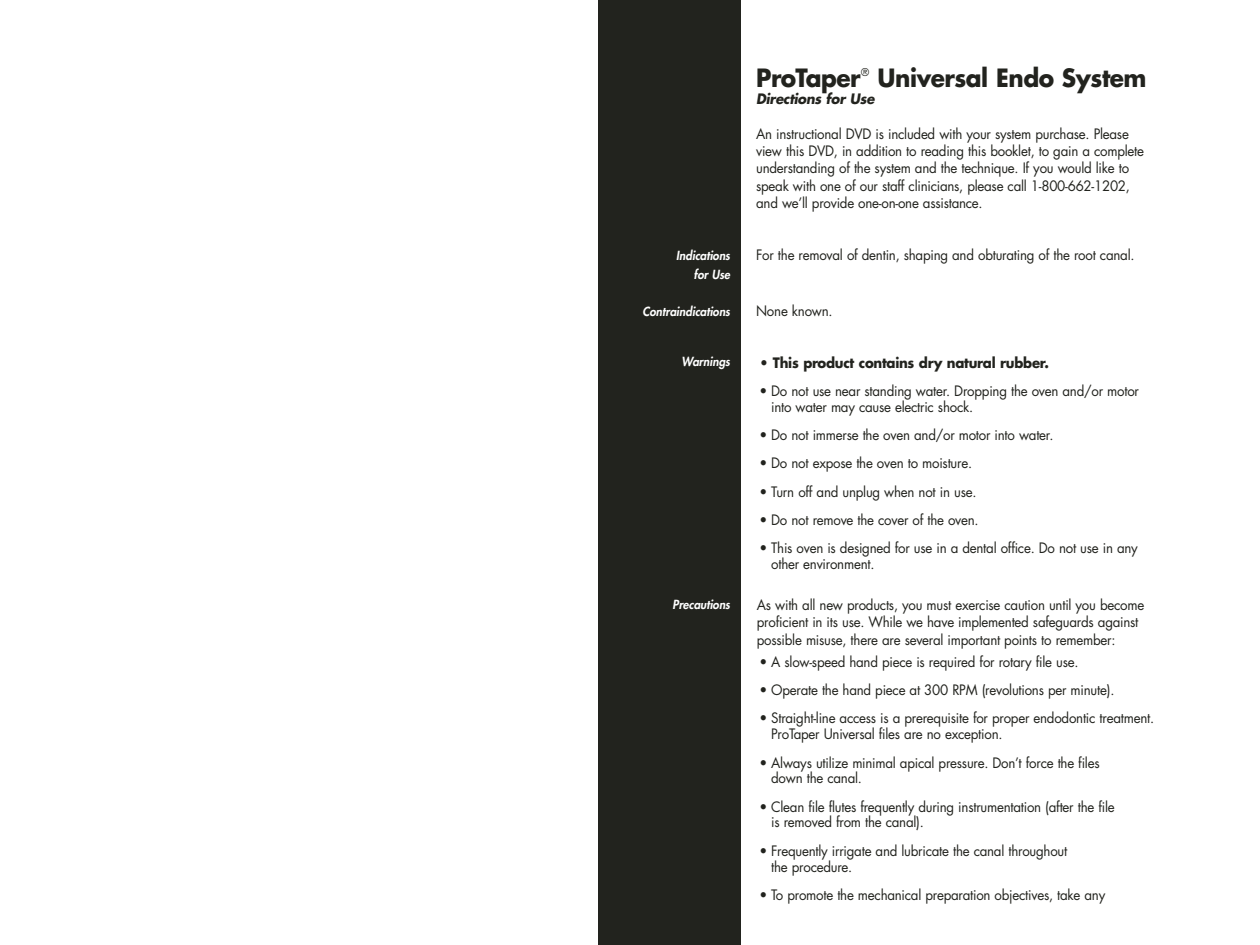
<style>
.page{position:relative;width:1260px;height:945px;background:#fff}
.page>*{position:absolute;margin:0;border:0;box-sizing:border-box;transform-origin:0 0}
.t1{font:700 24.5px "Futura";letter-spacing:-.02em;color:#22231e;scale:.95 1}
.t2{font:14px/17.3px "Futura";letter-spacing:-.02em;color:#22231e;scale:.95 1}
.t3{font:700 14px "Futura";letter-spacing:-.02em;color:#22231e;scale:.95 1}
.t4{font:italic 700 14px "Futura";color:#22231e;scale:.95 1}
.t5{font:italic 800 12.25px/18.4px "Futura";color:#fff;text-align:right;scale:.95 1}
.t6{font:10.5px "Futura";color:#22231e;scale:.95 1}
</style>
<div class="page">
<div style="left:598px;top:0;width:143px;height:945px;background:#22231e"></div>
<p class="t5" style="left:676px;top:248px;width:60px">Indications for Use</p>
<p class="t5" style="left:643px;top:303px;width:96px">Contraindications</p>
<p class="t5" style="left:682px;top:354px;width:55px">Warnings</p>
<p class="t5" style="left:673px;top:596px;width:64px">Precautions</p>
<h1 class="t1" style="left:756px;top:66px;width:112px">ProTaper</h1>
<p class="t6" style="left:861px;top:68px;width:10px">®</p>
<h1 class="t1" style="left:878px;top:66px;width:285px">Universal Endo System</h1>
<p class="t4" style="left:756px;top:93px;width:129px">Directions for Use</p>
<p class="t2" style="left:756px;top:126px;width:410px">An instructional DVD is included with your system purchase. Please view this DVD, in addition to reading this booklet, to gain a complete understanding of the system and the technique. If you would like to speak with one of our staff clinicians, please call 1-800-662-1202, and we’ll provide one-on-one assistance.</p>
<p class="t2" style="left:756px;top:247px;width:400px">For the removal of dentin, shaping and obturating of the root canal.</p>
<p class="t2" style="left:756px;top:303px;width:82px">None known.</p>
<p class="t3" style="left:759px;top:356px;width:306px">• This product contains dry natural rubber.</p>
<p class="t2" style="left:771px;top:384px;width:389px;line-height:15.8px;text-indent:-12px">• Do not use near standing water. Dropping the oven and/or motor into water may cause electric shock.</p>
<p class="t2" style="left:759px;top:427px;width:311px">• Do not immerse the oven and/or motor into water.</p>
<p class="t2" style="left:759px;top:456px;width:225px">• Do not expose the oven to moisture.</p>
<p class="t2" style="left:759px;top:484px;width:230px">• Turn off and unplug when not in use.</p>
<p class="t2" style="left:759px;top:512px;width:232px">• Do not remove the cover of the oven.</p>
<p class="t2" style="left:771px;top:542px;width:387px;line-height:15.8px;text-indent:-12px">• This oven is designed for use in a dental office. Do not use in any other environment.</p>
<p class="t2" style="left:757px;top:597px;width:409px">As with all new products, you must exercise caution until you become proficient in its use. While we have implemented safeguards against possible misuse, there are several important points to remember:</p>
<p class="t2" style="left:759px;top:654px;width:337px">• A slow-speed hand piece is required for rotary file use.</p>
<p class="t2" style="left:759px;top:683px;width:375px">• Operate the hand piece at 300 RPM (revolutions per minute).</p>
<p class="t2" style="left:771px;top:712px;width:405px;line-height:15.8px;text-indent:-12px">• Straight-line access is a prerequisite for proper endodontic treatment.<br>ProTaper Universal files are no exception.</p>
<p class="t2" style="left:771px;top:756px;width:347px;line-height:15.8px;text-indent:-12px">• Always utilize minimal apical pressure. Don’t force the files down the canal.</p>
<p class="t2" style="left:771px;top:800px;width:363px;line-height:15.8px;text-indent:-12px">• Clean file flutes frequently during instrumentation (after the file is removed from the canal).</p>
<p class="t2" style="left:771px;top:844px;width:313px;line-height:15.8px;text-indent:-12px">• Frequently irrigate and lubricate the canal throughout the procedure.</p>
<p class="t2" style="left:759px;top:887px;width:366px">• To promote the mechanical preparation objectives, take any</p>
</div>
